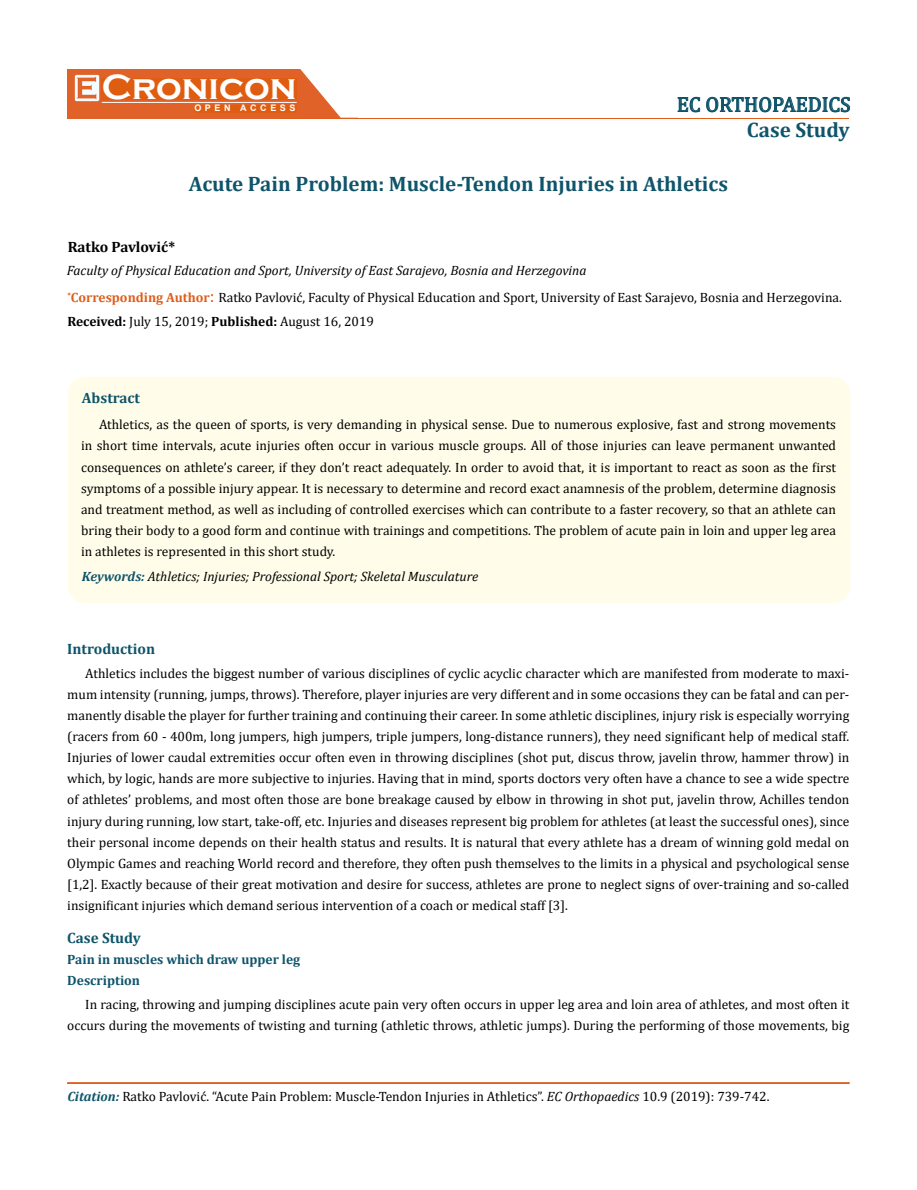
<style>
.page{position:relative;width:917px;height:1190px;background:#fff}
.page>*{position:absolute;margin:0;border:0;box-sizing:border-box;transform-origin:0 0}
.t1{font:700 36px "Copperplate Gothic";color:#fff}
.t2{font:700 21px "Cambria";color:#0e546a}
.t3{font:21px "Cambria";color:#0e546a}
.t4{font:700 15px "Cambria";color:#0e546a}
.t5{font:700 15px "Cambria";color:#000}
.t6{font:13.5px/21px "Cambria";color:#000;text-align:justify}
.t7{font:italic 13.5px "Cambria";color:#000}
.t8{font:700 13.5px/21px "Cambria";color:#0e546a}
.t9{font:700 9px "Arial";letter-spacing:.4em;color:#fff}
.s1{font-weight:700;color:#e05d1a}
.s2{font-size:18px;color:#e05d1a}
.s3{font-weight:700}
.s4{font-weight:700;color:#0e546a}
.s5{font-weight:700;font-style:italic;color:#0e546a}
.s6{font-style:italic}
</style>
<div class="page">
<div style="left:67px;top:70px;width:290px;height:49px;background:#e06228"></div>
<svg style="left:300px;top:69px;width:58px;height:49px"></svg>
<img style="left:75px;top:75px;width:24px;height:26px">
<div style="left:102px;top:79px;width:195px;height:21px;background:#df5d11"></div>
<div style="left:194px;top:105px;width:103px;height:7px;background:#df5d11"></div>
<svg style="left:677px;top:97px;width:173px;height:15px"></svg>
<hr style="left:102px;top:102px;width:194px;height:1px;background:#fff">
<hr style="left:279px;top:118px;width:569px;height:1px;background:#e05d1a">
<hr style="left:67px;top:1083px;width:782px;height:1px;background:#e05d1a">
<div style="left:67px;top:1082px;width:782px;height:1px;border:1px solid #e05d1a"></div>
<div style="left:68px;top:377px;width:782px;height:226px;background:#fffde9;border-radius:18px"></div>
<h1 class="t1" style="left:102px;top:68px;width:196px">Cronicon</h1>
<p class="t9" style="left:194px;top:102px;width:103px">OPEN ACCESS</p>
<h2 class="t3" style="left:676px;top:92px;width:175px">EC ORTHOPAEDICS</h2>
<h2 class="t2" style="left:746px;top:115px;width:104px">Case Study</h2>
<h2 class="t2" style="left:189px;top:169px;width:540px">Acute Pain Problem: Muscle-Tendon Injuries in Athletics</h2>
<p class="t5" style="left:68px;top:236px;width:109px">Ratko Pavlović*</p>
<p class="t7" style="left:67px;top:260px;width:521px">Faculty of Physical Education and Sport, University of East Sarajevo, Bosnia and Herzegovina</p>
<p class="t6" style="left:67px;top:286px;width:776px;line-height:23.2px"><sup>*</sup><span class="s1">Corresponding Author</span><span class="s2">:</span> Ratko Pavlović, Faculty of Physical Education and Sport, University of East Sarajevo, Bosnia and Herzegovina.<br><span class="s3">Received:</span> July 15, 2019; <span class="s3">Published:</span> August 16, 2019</p>
<p class="t4" style="left:82px;top:388px;width:60px">Abstract</p>
<p class="t6" style="left:81px;top:414px;width:756px;text-indent:18px">Athletics, as the queen of sports, is very demanding in physical sense. Due to numerous explosive, fast and strong movements in short time intervals, acute injuries often occur in various muscle groups. All of those injuries can leave permanent unwanted consequences on athlete’s career, if they don’t react adequately. In order to avoid that, it is important to react as soon as the first symptoms of a possible injury appear. It is necessary to determine and record exact anamnesis of the problem, determine diagnosis and treatment method, as well as including of controlled exercises which can contribute to a faster recovery, so that an athlete can bring their body to a good form and continue with trainings and competitions. The problem of acute pain in loin and upper leg area in athletes is represented in this short study.</p>
<p class="t7" style="left:82px;top:567px;width:398px"><span class="s4">Keywords:</span> Athletics; Injuries; Professional Sport; Skeletal Musculature</p>
<p class="t4" style="left:67px;top:638px;width:89px">Introduction</p>
<p class="t6" style="left:67px;top:663px;width:783px;text-indent:18px">Athletics includes the biggest number of various disciplines of cyclic acyclic character which are manifested from moderate to maxi&shy;mum intensity (running, jumps, throws). Therefore, player injuries are very different and in some occasions they can be fatal and can per&shy;manently disable the player for further training and continuing their career. In some athletic disciplines, injury risk is especially worrying (racers from 60 - 400m, long jumpers, high jumpers, triple jumpers, long-distance runners), they need significant help of medical staff.<br>Injuries of lower caudal extremities occur often even in throwing disciplines (shot put, discus throw, javelin throw, hammer throw) in which, by logic, hands are more subjective to injuries. Having that in mind, sports doctors very often have a chance to see a wide spectre of athletes’ problems, and most often those are bone breakage caused by elbow in throwing in shot put, javelin throw, Achilles tendon injury during running, low start, take-off, etc. Injuries and diseases represent big problem for athletes (at least the successful ones), since their personal income depends on their health status and results. It is natural that every athlete has a dream of winning gold medal on Olympic Games and reaching World record and therefore, they often push themselves to the limits in a physical and psychological sense [1,2]. Exactly because of their great motivation and desire for success, athletes are prone to neglect signs of over-training and so-called insignificant injuries which demand serious intervention of a coach or medical staff [3].</p>
<p class="t4" style="left:67px;top:926px;width:75px">Case Study</p>
<p class="t8" style="left:67px;top:948px;width:234px">Pain in muscles which draw upper leg<br>Description</p>
<p class="t6" style="left:67px;top:993px;width:783px;text-align:right">In racing, throwing and jumping disciplines acute pain very often occurs in upper leg area and loin area of athletes, and most often it occurs during the movements of twisting and turning (athletic throws, athletic jumps). During the performing of those movements, big</p>
<p class="t6" style="left:67px;top:1085px;width:703px"><span class="s5">Citation:</span> Ratko Pavlović. “Acute Pain Problem: Muscle-Tendon Injuries in Athletics”. <span class="s6">EC Orthopaedics</span> 10.9 (2019): 739-742.</p>
</div>
